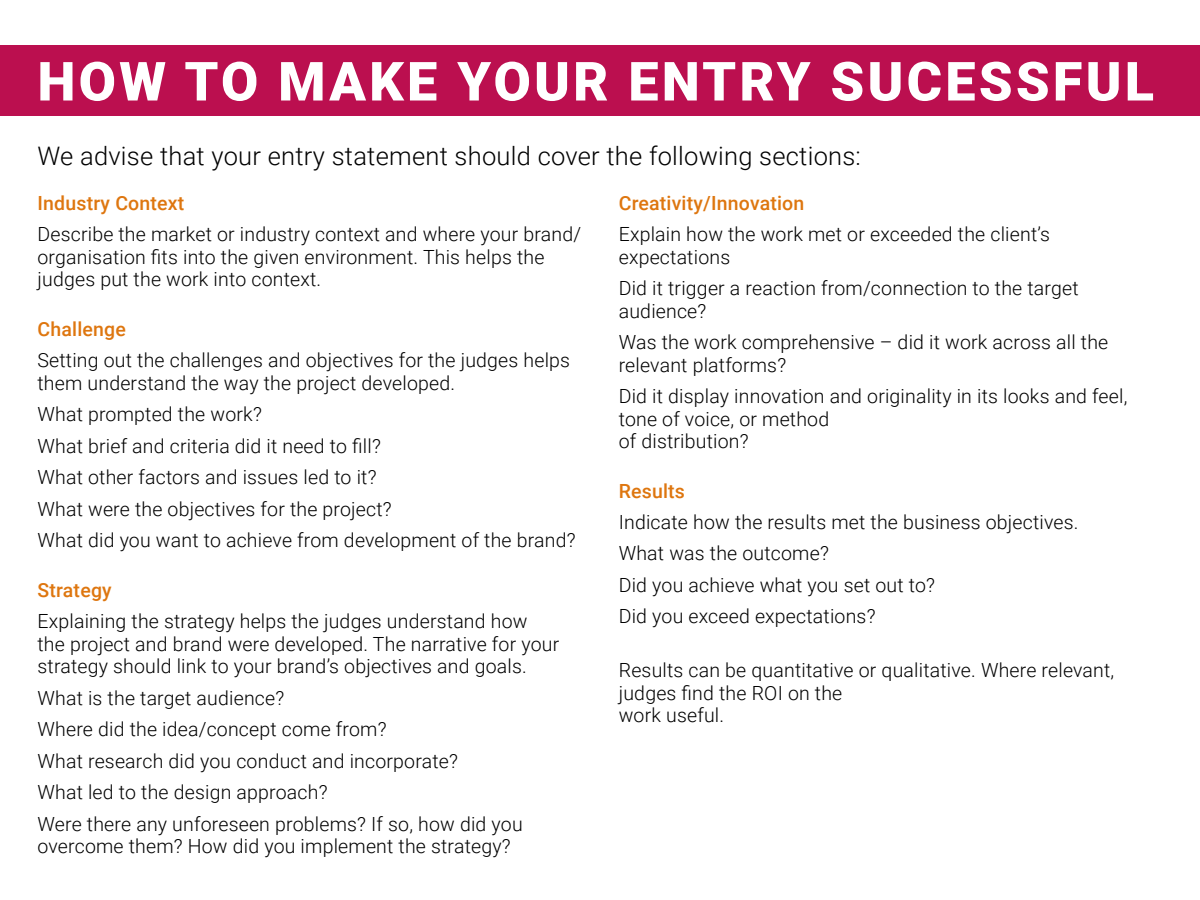
<style>
.page{position:relative;width:1200px;height:900px;background:#fff}
.page>*{position:absolute;margin:0;border:0;box-sizing:border-box;transform-origin:0 0}
.t1{font:900 54px "Roboto";letter-spacing:.06em;color:#fff}
.t2{font:300 25.5px "Roboto";letter-spacing:.01em;color:#000}
.t3{font:300 19.5px/22.5px "Roboto";letter-spacing:.01em;color:#000}
.t4{font:500 19.5px "Roboto";letter-spacing:.01em;color:#de760f}
</style>
<div class="page">
<div style="left:0;top:45px;width:1200px;height:71px;background:#bb0f4f"></div>
<h1 class="t1" style="left:38px;top:43px;width:1118px">HOW TO MAKE YOUR ENTRY SUCESSFUL</h1>
<h2 class="t2" style="left:38px;top:138px;width:825px">We advise that your entry statement should cover the following sections:</h2>
<p class="t4" style="left:38px;top:189px;width:148px">Industry Context</p>
<p class="t3" style="left:38px;top:222px;width:545px">Describe the market or industry context and where your brand/ organisation fits into the given environment. This helps the judges put the work into context.</p>
<p class="t4" style="left:38px;top:315px;width:90px">Challenge</p>
<p class="t3" style="left:38px;top:348px;width:534px">Setting out the challenges and objectives for the judges helps them understand the way the project developed.</p>
<p class="t3" style="left:38px;top:398px;width:540px;line-height:31.5px">What prompted the work?<br>What brief and criteria did it need to fill?<br>What other factors and issues led to it?<br>What were the objectives for the project?<br>What did you want to achieve from development of the brand?</p>
<p class="t4" style="left:38px;top:576px;width:76px">Strategy</p>
<p class="t3" style="left:38px;top:609px;width:523px">Explaining the strategy helps the judges understand how the project and brand were developed. The narrative for your strategy should link to your brand’s objectives and goals.</p>
<p class="t3" style="left:38px;top:681px;width:487px;line-height:31.5px">What is the target audience?<br>Where did the idea/concept come from?<br>What research did you conduct and incorporate?<br>What led to the design approach?<br>Were there any unforeseen problems? If so, how did you</p>
<p class="t3" style="left:38px;top:834px;width:475px">overcome them? How did you implement the strategy?</p>
<p class="t4" style="left:619px;top:189px;width:187px">Creativity/Innovation</p>
<p class="t3" style="left:619px;top:222px;width:433px">Explain how the work met or exceeded the client’s expectations</p>
<p class="t3" style="left:619px;top:276px;width:461px">Did it trigger a reaction from/connection to the target audience?</p>
<p class="t3" style="left:619px;top:330px;width:491px">Was the work comprehensive – did it work across all the relevant platforms?</p>
<p class="t3" style="left:619px;top:384px;width:510px">Did it display innovation and originality in its looks and feel, tone of voice, or method<br>of distribution?</p>
<p class="t4" style="left:619px;top:477px;width:68px">Results</p>
<p class="t3" style="left:619px;top:506px;width:461px;line-height:31.5px">Indicate how the results met the business objectives.<br>What was the outcome?<br>Did you achieve what you set out to?<br>Did you exceed expectations?</p>
<p class="t3" style="left:619px;top:659px;width:497px">Results can be quantitative or qualitative. Where relevant, judges find the ROI on the<br>work useful.</p>
</div>
